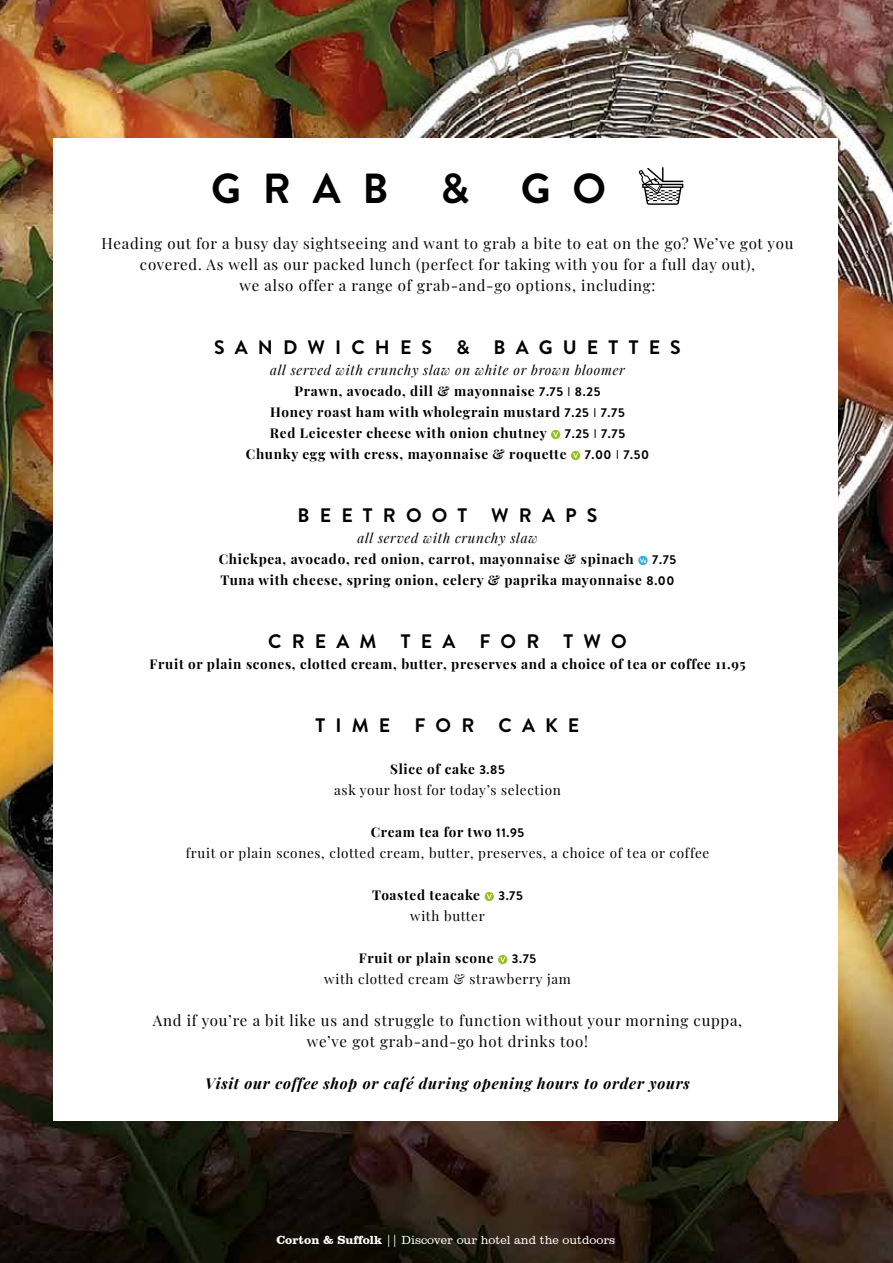
<style>
.page{position:relative;width:893px;height:1263px;background:#fff}
.page>*{position:absolute;margin:0;border:0;box-sizing:border-box;transform-origin:0 0}
.t1{font:700 42px "Brandon Grotesque";letter-spacing:.52em;color:#000}
.t2{font:700 19.5px "Brandon Grotesque";letter-spacing:.52em;color:#000}
.t3{font:15px/21px "Playfair Display";letter-spacing:.05em;color:#000;text-align:center}
.t4{font:italic 700 15px "Playfair Display";letter-spacing:.05em;color:#000}
.t5{font:700 13.5px "Playfair Display";letter-spacing:.05em;color:#000}
.t6{font:13.5px/21px "Playfair Display";letter-spacing:.05em;color:#000;text-align:center}
.t7{font:italic 13.5px "Playfair Display";letter-spacing:.05em;color:#000}
.t8{font:700 12.75px "Brandon Grotesque";letter-spacing:.05em;color:#000}
.t9{font:300 12px "Clarendon BT";color:#fff}
.s1{font-family:"Brandon Grotesque";font-size:12.75px}
.s2{font-family:"Brandon Grotesque";font-weight:400;font-size:12.75px}
.s3{font-weight:400}
.s4{font-weight:700}
.s5{font-family:"Brandon Grotesque";font-weight:700;font-size:12.75px}
</style>
<div class="page">
<img style="left:0;top:0;width:893px;height:1263px">
<div style="left:53px;top:139px;width:785px;height:982px;background:#fff"></div>
<svg style="left:639px;top:167px;width:44px;height:38px"></svg>
<svg style="left:551px;top:430px;width:9px;height:9px"></svg>
<svg style="left:553px;top:432px;width:5px;height:5px"></svg>
<svg style="left:571px;top:451px;width:9px;height:9px"></svg>
<svg style="left:573px;top:453px;width:5px;height:5px"></svg>
<svg style="left:638px;top:556px;width:10px;height:9px"></svg>
<svg style="left:640px;top:558px;width:6px;height:5px"></svg>
<svg style="left:485px;top:892px;width:9px;height:9px"></svg>
<svg style="left:487px;top:894px;width:5px;height:5px"></svg>
<svg style="left:498px;top:955px;width:9px;height:9px"></svg>
<svg style="left:500px;top:957px;width:5px;height:5px"></svg>
<h1 class="t1" style="left:211px;top:159px;width:396px">GRAB &amp; GO</h1>
<p class="t3" style="left:102px;top:232px;width:693px">Heading out for a busy day sightseeing and want to grab a bite to eat on the go? We’ve got you covered. As well as our packed lunch (perfect for taking with you for a full day out),<br>we also offer a range of grab-and-go options, including:</p>
<h2 class="t2" style="left:214px;top:334px;width:468px">SANDWICHES &amp; BAGUETTES</h2>
<p class="t7" style="left:270px;top:359px;width:356px">all served with crunchy slaw on white or brown bloomer</p>
<p class="t5" style="left:295px;top:380px;width:307px">Prawn, avocado, dill &amp; mayonnaise <span class="s1">7.75</span> <span class="s2">I</span> <span class="s1">8.25</span></p>
<p class="t5" style="left:270px;top:401px;width:356px">Honey roast ham with wholegrain mustard <span class="s1">7.25</span> <span class="s2">I</span> <span class="s1">7.75</span></p>
<p class="t5" style="left:270px;top:422px;width:278px">Red Leicester cheese with onion chutney</p>
<p class="t8" style="left:565px;top:425px;width:62px">7.25 <span class="s3">I</span> 7.75</p>
<p class="t5" style="left:246px;top:443px;width:322px">Chunky egg with cress, mayonnaise &amp; roquette</p>
<p class="t8" style="left:585px;top:446px;width:66px">7.00 <span class="s3">I</span> 7.50</p>
<h2 class="t2" style="left:298px;top:502px;width:301px">BEETROOT WRAPS</h2>
<p class="t7" style="left:357px;top:527px;width:182px">all served with crunchy slaw</p>
<p class="t5" style="left:219px;top:548px;width:416px">Chickpea, avocado, red onion, carrot, mayonnaise &amp; spinach</p>
<p class="t8" style="left:652px;top:551px;width:25px">7.75</p>
<p class="t5" style="left:221px;top:569px;width:455px">Tuna with cheese, spring onion, celery &amp; paprika mayonnaise <span class="s1">8.00</span></p>
<h2 class="t2" style="left:268px;top:628px;width:360px">CREAM TEA FOR TWO</h2>
<p class="t5" style="left:150px;top:653px;width:598px">Fruit or plain scones, clotted cream, butter, preserves and a choice of tea or coffee 11.95</p>
<h2 class="t2" style="left:315px;top:712px;width:265px">TIME FOR CAKE</h2>
<p class="t6" style="left:334px;top:757px;width:228px"><span class="s4">Slice of cake</span> <span class="s5">3.85<br></span>ask your host for today’s selection</p>
<p class="t6" style="left:186px;top:820px;width:525px"><span class="s4">Cream tea for two</span> <span class="s5">11.95<br></span>fruit or plain scones, clotted cream, butter, preserves, a choice of tea or coffee</p>
<p class="t5" style="left:372px;top:884px;width:109px">Toasted teacake</p>
<p class="t8" style="left:498px;top:887px;width:26px">3.75</p>
<p class="t6" style="left:410px;top:904px;width:76px">with butter</p>
<p class="t5" style="left:359px;top:947px;width:136px">Fruit or plain scone</p>
<p class="t8" style="left:512px;top:950px;width:26px">3.75</p>
<p class="t6" style="left:324px;top:967px;width:248px">with clotted cream &amp; strawberry jam</p>
<p class="t3" style="left:153px;top:1009px;width:591px">And if you’re a bit like us and struggle to function without your morning cuppa, we’ve got grab-and-go hot drinks too!</p>
<p class="t4" style="left:205px;top:1071px;width:486px">Visit our coffee shop or café during opening hours to order yours</p>
<p class="t9" style="left:276px;top:1232px;width:340px"><span class="s4">Corton &amp; Suffolk</span> || Discover our hotel and the outdoors</p>
</div>
